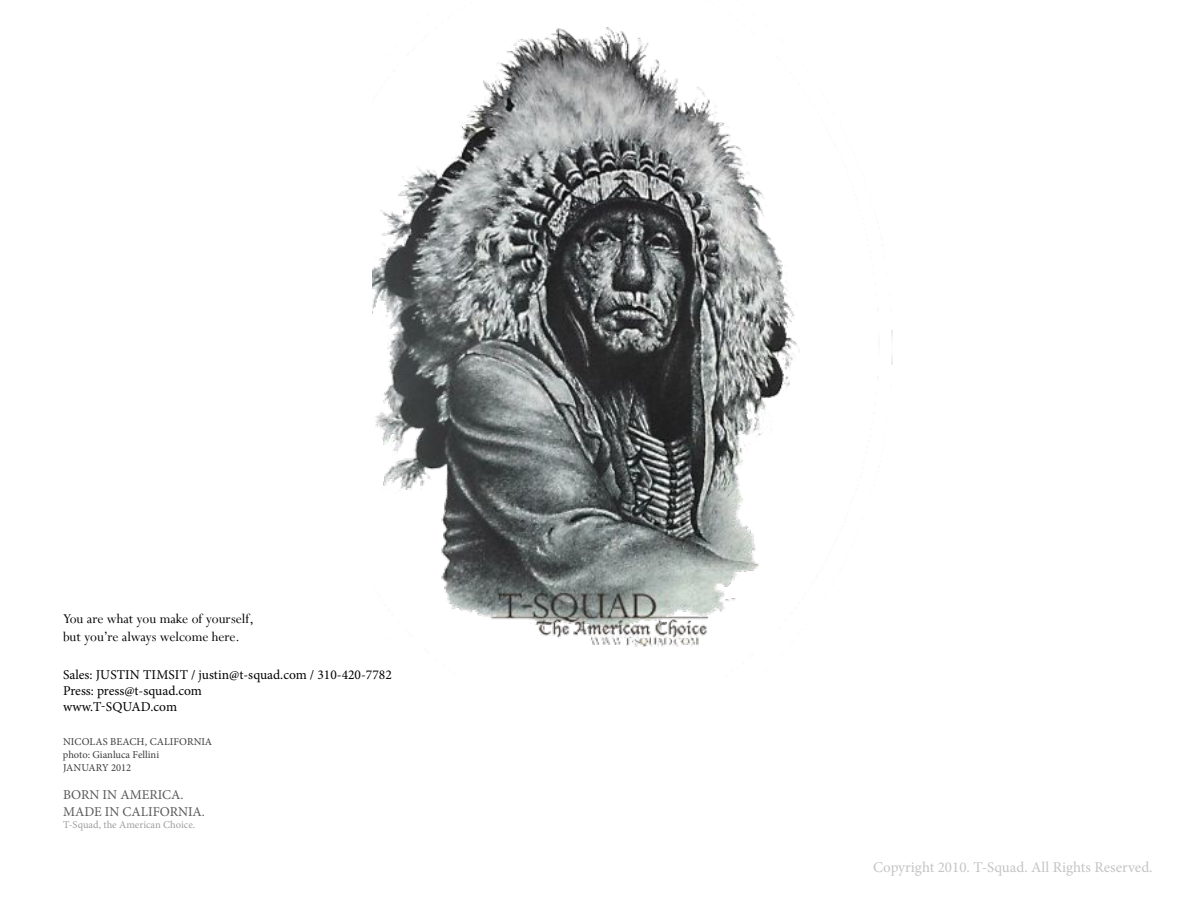
<style>
.page{position:relative;width:1200px;height:900px;background:#fff}
.page>*{position:absolute;margin:0;border:0;box-sizing:border-box;transform-origin:0 0}
.t1{font:15px/18px "Perpetua";color:#000}
.t2{font:15px "Minion Pro";color:#c4c4c4}
.t3{font:13.5px/16.2px "Minion Pro";color:#000}
.t4{font:13.5px/16.2px "Minion Pro";color:#595959}
.t5{font:10.5px/12.6px "Minion Pro";color:#3b3b3b}
.t6{font:10.5px "Minion Pro";color:#9e9e9e}
</style>
<div class="page">
<img style="left:372px;top:27px;width:520px;height:620px">
<p class="t1" style="left:63px;top:610px;width:192px">You are what you make of yourself, but you’re always welcome here.</p>
<p class="t3" style="left:63px;top:666px;width:330px">Sales: JUSTIN TIMSIT / justin@t-squad.com / 310-420-7782<br>Press: press@t-squad.com<br>www.T-SQUAD.com</p>
<p class="t5" style="left:63px;top:736px;width:151px">NICOLAS BEACH, CALIFORNIA photo: Gianluca Fellini<br>JANUARY 2012</p>
<p class="t4" style="left:63px;top:787px;width:143px">BORN IN AMERICA.<br>MADE IN CALIFORNIA.</p>
<p class="t6" style="left:63px;top:818px;width:134px">T-Squad, the American Choice.</p>
<p class="t2" style="left:873px;top:857px;width:281px">Copyright 2010. T-Squad. All Rights Reserved.</p>
</div>
